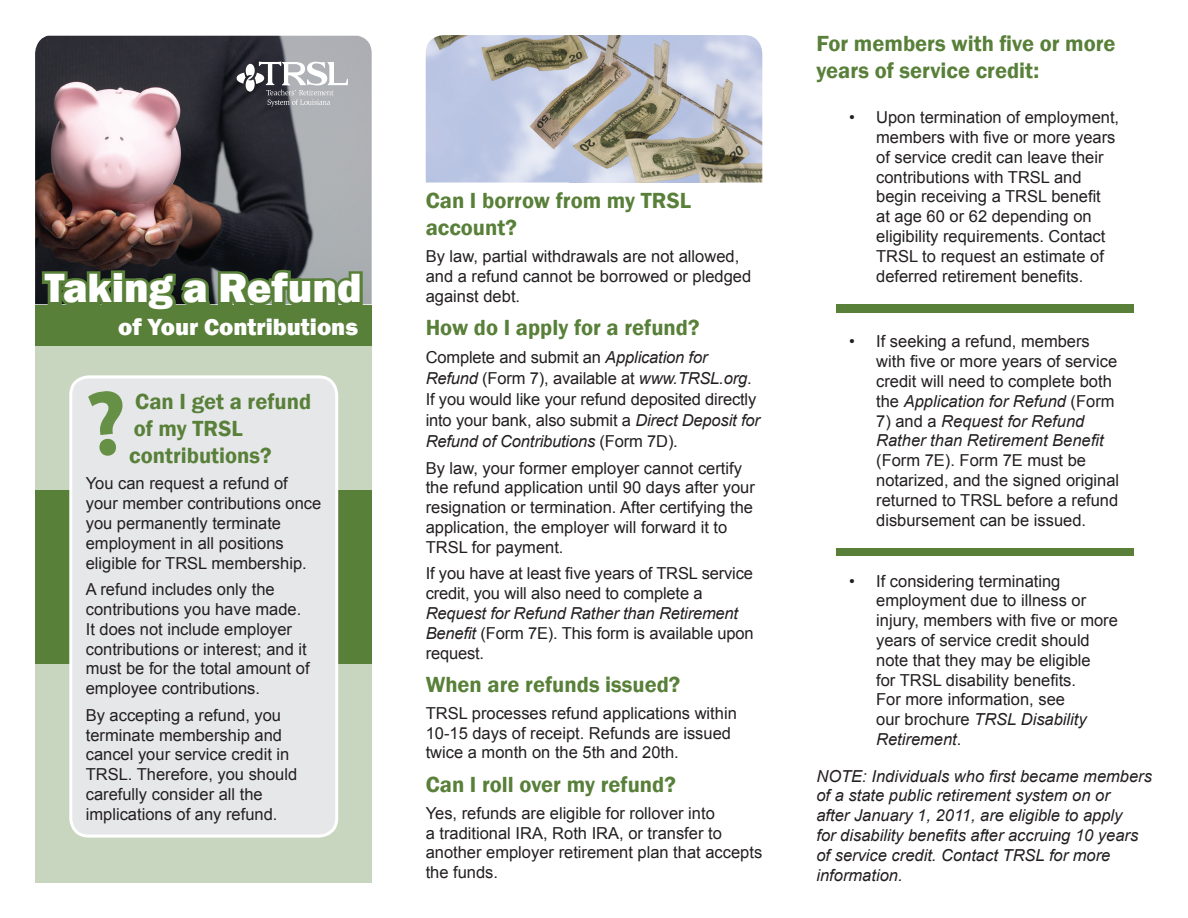
<style>
.page{position:relative;width:1188px;height:918px;background:#fff}
.page>*{position:absolute;margin:0;border:0;box-sizing:border-box;transform-origin:0 0}
.t1{font:800 42px "Franklin Gothic";color:#fff}
.t2{font:800 24px "Franklin Gothic";color:#fff}
.t3{font:600 22.5px/27px "Franklin Gothic";color:#588039}
.t4{font:16.5px/19.8px "Arial";color:#231f20}
.t5{font:italic 16.5px/19.8px "Arial";color:#231f20}
.s1{font-style:italic}
.s2{font-style:normal}
</style>
<div class="page">
<div style="left:35px;top:345px;width:337px;height:538px;background:#c9d6bf"></div>
<img style="left:35px;top:36px;width:337px;height:268px">
<svg style="left:237px;top:62px;width:111px;height:44px"></svg>
<div style="left:35px;top:305px;width:337px;height:40px;background:#588039"></div>
<svg style="left:39px;top:267px;width:327px;height:38px"></svg>
<div style="left:35px;top:490px;width:337px;height:173px;background:#588039"></div>
<div style="left:69px;top:375px;width:269px;height:463px;background:#e6e7e9"></div>
<svg style="left:88px;top:390px;width:35px;height:66px"></svg>
<img style="left:426px;top:35px;width:336px;height:148px">
<div style="left:836px;top:304px;width:298px;height:9px;background:#588039"></div>
<div style="left:836px;top:548px;width:298px;height:8px;background:#588039"></div>
<h1 class="t1" style="left:45px;top:261px;width:318px">Taking a Refund</h1>
<h2 class="t2" style="left:118px;top:311px;width:241px">of Your Contributions</h2>
<h3 class="t3" style="left:129px;top:388px;width:184px">Can I get a refund of my TRSL contributions?</h3>
<p class="t4" style="left:86px;top:474px;width:237px">You can request a refund of your member contributions once you permanently terminate employment in all positions eligible for TRSL membership.</p>
<p class="t4" style="left:86px;top:580px;width:225px">A refund includes only the contributions you have made.<br>It does not include employer contributions or interest; and it must be for the total amount of employee contributions.</p>
<p class="t4" style="left:86px;top:705px;width:213px">By accepting a refund, you terminate membership and cancel your service credit in<br>TRSL. Therefore, you should carefully consider all the implications of any refund.</p>
<h3 class="t3" style="left:426px;top:188px;width:267px">Can I borrow from my TRSL account?</h3>
<p class="t4" style="left:426px;top:246px;width:327px">By law, partial withdrawals are not allowed, and a refund cannot be borrowed or pledged against debt.</p>
<h3 class="t3" style="left:426px;top:315px;width:275px">How do I apply for a refund?</h3>
<p class="t4" style="left:426px;top:347px;width:336px;line-height:21px">Complete and submit an <span class="s1">Application for Refund</span> (Form 7), available at <span class="s1">www.TRSL.org</span>.<br>If you would like your refund deposited directly into your bank, also submit a <span class="s1">Direct Deposit for Refund of Contributions</span> (Form 7D).</p>
<p class="t4" style="left:426px;top:458px;width:331px">By law, your former employer cannot certify the refund application until 90 days after your resignation or termination. After certifying the application, the employer will forward it to TRSL for payment.</p>
<p class="t4" style="left:426px;top:564px;width:329px">If you have at least five years of TRSL service credit, you will also need to complete a</p>
<p class="t5" style="left:426px;top:603px;width:330px">Request for Refund Rather than Retirement<br>Benefit <span class="s2">(Form 7E). This form is available upon request.</span></p>
<h3 class="t3" style="left:426px;top:672px;width:256px">When are refunds issued?</h3>
<p class="t4" style="left:426px;top:703px;width:313px">TRSL processes refund applications within<br>10-15 days of receipt. Refunds are issued twice a month on the 5th and 20th.</p>
<h3 class="t3" style="left:426px;top:771px;width:252px">Can I roll over my refund?</h3>
<p class="t4" style="left:426px;top:803px;width:338px">Yes, refunds are eligible for rollover into<br>a traditional IRA, Roth IRA, or transfer to another employer retirement plan that accepts the funds.</p>
<h3 class="t3" style="left:816px;top:30px;width:301px">For members with five or more years of service credit:</h3>
<p class="t4" style="left:876px;top:108px;width:245px;text-indent:-27px">• Upon termination of employment, members with five or more years of service credit can leave their contributions with TRSL and begin receiving a TRSL benefit<br>at age 60 or 62 depending on eligibility requirements. Contact<br>TRSL to request an estimate of deferred retirement benefits.</p>
<p class="t4" style="left:876px;top:332px;width:243px;text-indent:-27px">• If seeking a refund, members with five or more years of service credit will need to complete both the <span class="s1">Application for Refund</span> (Form</p>
<p class="t5" style="left:876px;top:411px;width:229px"><span class="s2">7) and a</span> Request for Refund<br>Rather than Retirement Benefit</p>
<p class="t4" style="left:876px;top:451px;width:245px">(Form 7E). Form 7E must be notarized, and the signed original returned to TRSL before a refund disbursement can be issued.</p>
<p class="t4" style="left:876px;top:571px;width:243px;text-indent:-27px">• If considering terminating employment due to illness or injury, members with five or more years of service credit should note that they may be eligible<br>for TRSL disability benefits.<br>For more information, see<br>our brochure <span class="s1">TRSL Disability<br>Retirement</span>.</p>
<p class="t5" style="left:816px;top:766px;width:337px">NOTE: Individuals who first became members of a state public retirement system on or<br>after January 1, 2011, are eligible to apply<br>for disability benefits after accruing 10 years of service credit. Contact TRSL for more information.</p>
</div>
